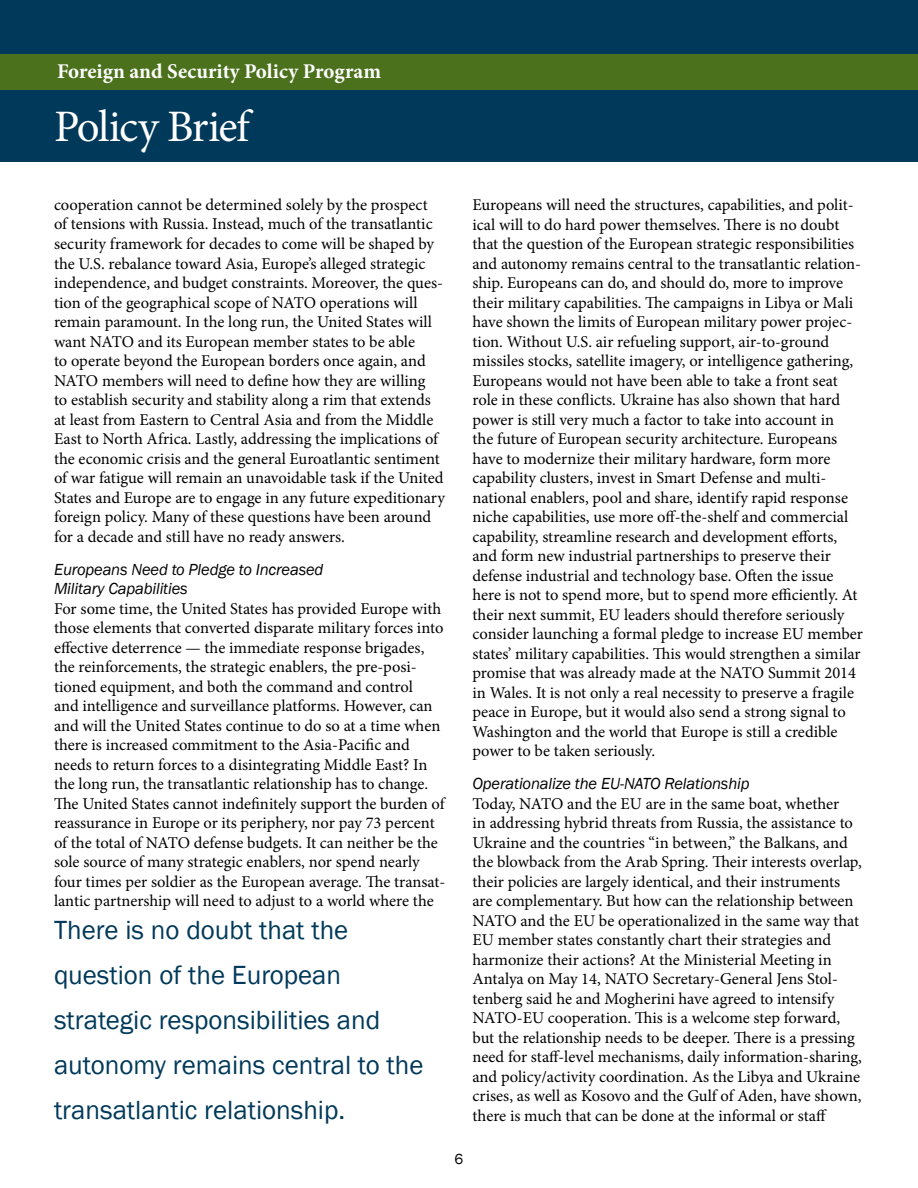
<style>
.page{position:relative;width:918px;height:1188px;background:#fff}
.page>*{position:absolute;margin:0;border:0;box-sizing:border-box;transform-origin:0 0}
.t1{font:45px "Minion Pro";letter-spacing:-.035em;color:#fff}
.t2{font:27px/45px "Franklin Gothic";color:#00395a}
.t3{font:700 21px "Minion Pro";color:#fff}
.t4{font:16.5px/19.5px "Minion Pro";letter-spacing:-.005em;color:#000}
.t5{font:italic 16.5px/19.5px "Franklin Gothic";letter-spacing:-.01em;color:#000}
.t6{font:15px "Franklin Gothic";color:#000}
</style>
<div class="page">
<div style="left:0;top:0;width:918px;height:162px;background:#00395a"></div>
<div style="left:0;top:54px;width:918px;height:36px;background:#4b711d"></div>
<p class="t3" style="left:57px;top:57px;width:326px">Foreign and Security Policy Program</p>
<h1 class="t1" style="left:54px;top:96px;width:197px">Policy Brief</h1>
<p class="t4" style="left:54px;top:195px;width:393px">cooperation cannot be determined solely by the prospect<br>of tensions with Russia. Instead, much of the transatlantic security framework for decades to come will be shaped by the U.S. rebalance toward Asia, Europe’s alleged strategic independence, and budget constraints. Moreover, the ques&shy;tion of the geographical scope of NATO operations will remain paramount. In the long run, the United States will want NATO and its European member states to be able<br>to operate beyond the European borders once again, and NATO members will need to define how they are willing<br>to establish security and stability along a rim that extends at least from Eastern to Central Asia and from the Middle East to North Africa. Lastly, addressing the implications of the economic crisis and the general Euroatlantic sentiment of war fatigue will remain an unavoidable task if the United States and Europe are to engage in any future expeditionary foreign policy. Many of these questions have been around for a decade and still have no ready answers.</p>
<p class="t5" style="left:54px;top:560px;width:271px">Europeans Need to Pledge to Increased<br>Military Capabilities</p>
<p class="t4" style="left:54px;top:599px;width:393px">For some time, the United States has provided Europe with those elements that converted disparate military forces into effective deterrence — the immediate response brigades, the reinforcements, the strategic enablers, the pre-posi&shy;tioned equipment, and both the command and control<br>and intelligence and surveillance platforms. However, can and will the United States continue to do so at a time when there is increased commitment to the Asia-Pacific and needs to return forces to a disintegrating Middle East? In the long run, the transatlantic relationship has to change.<br>The United States cannot indefinitely support the burden of reassurance in Europe or its periphery, nor pay 73 percent of the total of NATO defense budgets. It can neither be the sole source of many strategic enablers, nor spend nearly four times per soldier as the European average. The transat&shy;lantic partnership will need to adjust to a world where the</p>
<h2 class="t2" style="left:54px;top:908px;width:371px">There is no doubt that the question of the European strategic responsibilities and autonomy remains central to the transatlantic relationship.</h2>
<p class="t4" style="left:473px;top:195px;width:392px">Europeans will need the structures, capabilities, and polit&shy;ical will to do hard power themselves. There is no doubt that the question of the European strategic responsibilities and autonomy remains central to the transatlantic relation&shy;ship. Europeans can do, and should do, more to improve their military capabilities. The campaigns in Libya or Mali have shown the limits of European military power projec&shy;tion. Without U.S. air refueling support, air-to-ground missiles stocks, satellite imagery, or intelligence gathering, Europeans would not have been able to take a front seat role in these conflicts. Ukraine has also shown that hard power is still very much a factor to take into account in<br>the future of European security architecture. Europeans have to modernize their military hardware, form more capability clusters, invest in Smart Defense and multi&shy;national enablers, pool and share, identify rapid response niche capabilities, use more off-the-shelf and commercial capability, streamline research and development efforts, and form new industrial partnerships to preserve their defense industrial and technology base. Often the issue here is not to spend more, but to spend more efficiently. At their next summit, EU leaders should therefore seriously consider launching a formal pledge to increase EU member states’ military capabilities. This would strengthen a similar promise that was already made at the NATO Summit 2014 in Wales. It is not only a real necessity to preserve a fragile peace in Europe, but it would also send a strong signal to Washington and the world that Europe is still a credible power to be taken seriously.</p>
<p class="t5" style="left:473px;top:774px;width:279px">Operationalize the EU-NATO Relationship</p>
<p class="t4" style="left:473px;top:794px;width:391px">Today, NATO and the EU are in the same boat, whether<br>in addressing hybrid threats from Russia, the assistance to Ukraine and the countries “in between,” the Balkans, and the blowback from the Arab Spring. Their interests overlap, their policies are largely identical, and their instruments are complementary. But how can the relationship between NATO and the EU be operationalized in the same way that EU member states constantly chart their strategies and harmonize their actions? At the Ministerial Meeting in Antalya on May 14, NATO Secretary-General Jens Stol&shy;tenberg said he and Mogherini have agreed to intensify NATO-EU cooperation. This is a welcome step forward, but the relationship needs to be deeper. There is a pressing need for staff-level mechanisms, daily information-sharing, and policy/activity coordination. As the Libya and Ukraine crises, as well as Kosovo and the Gulf of Aden, have shown, there is much that can be done at the informal or staff</p>
<p class="t6" style="left:455px;top:1150px;width:10px">6</p>
</div>
